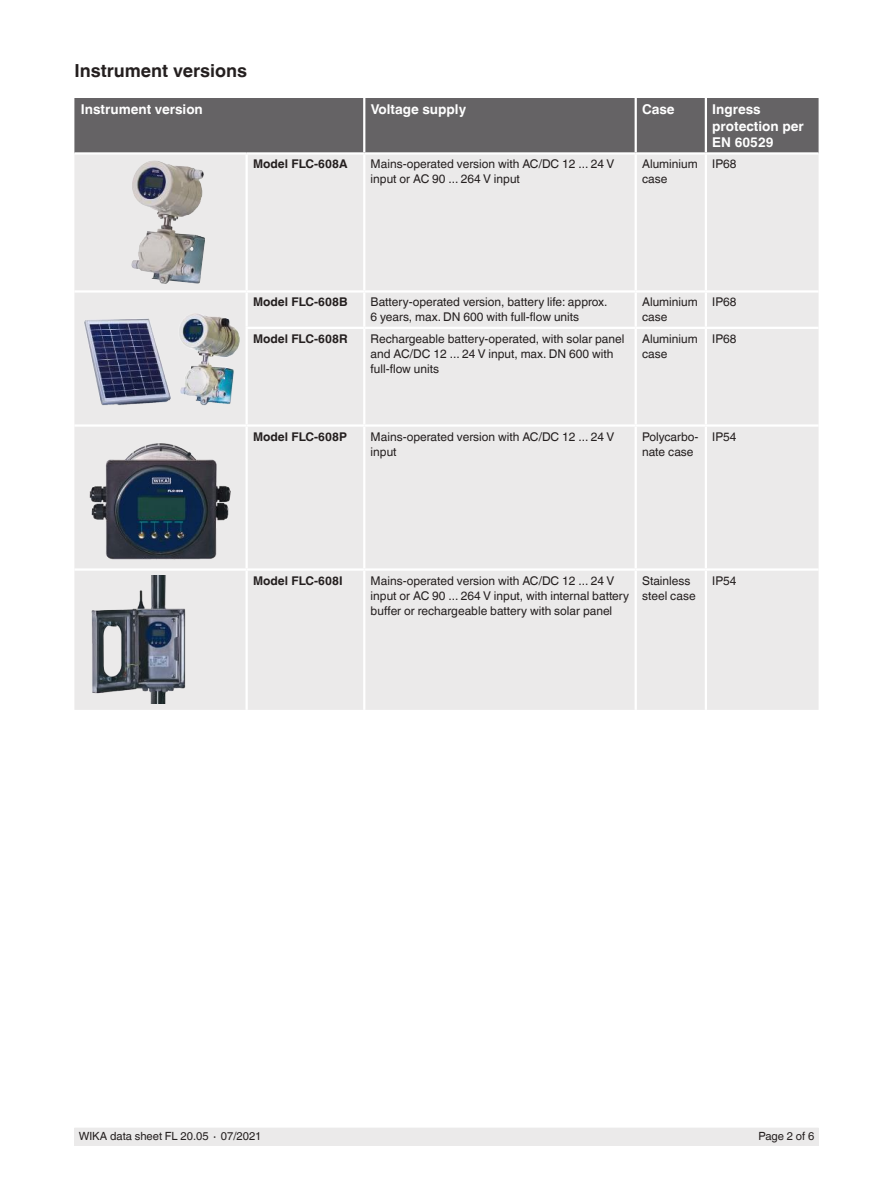
<style>
.page{position:relative;width:893px;height:1188px;background:#fff}
.page>*{position:absolute;margin:0;border:0;box-sizing:border-box;transform-origin:0 0}
.t1{font:700 18px "Helvetica World";color:#241f1f}
.t2{font:700 13.5px/16.5px "Helvetica World";color:#fff}
.t3{font:12px/15px "Helvetica World";color:#241f1f}
.t4{font:700 12px "Helvetica World";color:#241f1f}
.t5{font:11.25px "Helvetica World";color:#241f1f}
</style>
<div class="page">
<div style="left:74px;top:1128px;width:745px;height:17px;background:#ebeaea"></div>
<div style="left:74px;top:98px;width:745px;height:54px;background:#656365"></div>
<div style="left:74px;top:155px;width:745px;height:555px;background:#ebeaea"></div>
<hr style="left:363px;top:98px;width:2px;height:54px;background:#fff">
<hr style="left:635px;top:98px;width:2px;height:54px;background:#fff">
<hr style="left:705px;top:98px;width:2px;height:54px;background:#fff">
<hr style="left:245px;top:155px;width:3px;height:135px;background:#fff">
<hr style="left:363px;top:155px;width:2px;height:135px;background:#fff">
<hr style="left:635px;top:155px;width:2px;height:135px;background:#fff">
<hr style="left:705px;top:155px;width:2px;height:135px;background:#fff">
<hr style="left:74px;top:290px;width:173px;height:3px;background:#fff">
<hr style="left:247px;top:290px;width:117px;height:3px;background:#fff">
<hr style="left:245px;top:293px;width:3px;height:34px;background:#fff">
<hr style="left:364px;top:290px;width:272px;height:3px;background:#fff">
<hr style="left:363px;top:293px;width:2px;height:34px;background:#fff">
<hr style="left:636px;top:290px;width:70px;height:3px;background:#fff">
<hr style="left:635px;top:293px;width:2px;height:34px;background:#fff">
<hr style="left:706px;top:290px;width:113px;height:3px;background:#fff">
<hr style="left:705px;top:293px;width:2px;height:34px;background:#fff">
<hr style="left:245px;top:327px;width:119px;height:2px;background:#fff">
<hr style="left:245px;top:329px;width:3px;height:95px;background:#fff">
<hr style="left:364px;top:327px;width:272px;height:2px;background:#fff">
<hr style="left:363px;top:329px;width:2px;height:95px;background:#fff">
<hr style="left:636px;top:327px;width:70px;height:2px;background:#fff">
<hr style="left:635px;top:329px;width:2px;height:95px;background:#fff">
<hr style="left:706px;top:327px;width:113px;height:2px;background:#fff">
<hr style="left:705px;top:329px;width:2px;height:95px;background:#fff">
<hr style="left:74px;top:424px;width:173px;height:3px;background:#fff">
<hr style="left:247px;top:424px;width:117px;height:3px;background:#fff">
<hr style="left:245px;top:427px;width:3px;height:141px;background:#fff">
<hr style="left:364px;top:424px;width:272px;height:3px;background:#fff">
<hr style="left:363px;top:427px;width:2px;height:141px;background:#fff">
<hr style="left:636px;top:424px;width:70px;height:3px;background:#fff">
<hr style="left:635px;top:427px;width:2px;height:141px;background:#fff">
<hr style="left:706px;top:424px;width:113px;height:3px;background:#fff">
<hr style="left:705px;top:427px;width:2px;height:141px;background:#fff">
<hr style="left:74px;top:568px;width:173px;height:3px;background:#fff">
<hr style="left:247px;top:568px;width:117px;height:3px;background:#fff">
<hr style="left:245px;top:571px;width:3px;height:139px;background:#fff">
<hr style="left:364px;top:568px;width:272px;height:3px;background:#fff">
<hr style="left:363px;top:571px;width:2px;height:139px;background:#fff">
<hr style="left:636px;top:568px;width:70px;height:3px;background:#fff">
<hr style="left:635px;top:571px;width:2px;height:139px;background:#fff">
<hr style="left:706px;top:568px;width:113px;height:3px;background:#fff">
<hr style="left:705px;top:571px;width:2px;height:139px;background:#fff">
<img style="left:81px;top:298px;width:170px;height:121px">
<img style="left:81px;top:432px;width:157px;height:131px">
<img style="left:81px;top:576px;width:115px;height:127px">
<img style="left:132px;top:161px;width:21px;height:34px">
<h1 class="t1" style="left:74px;top:60px;width:174px">Instrument versions</h1>
<p class="t2" style="left:81px;top:101px;width:124px">Instrument version</p>
<p class="t2" style="left:371px;top:101px;width:97px">Voltage supply</p>
<p class="t2" style="left:642px;top:101px;width:34px">Case</p>
<p class="t2" style="left:712px;top:101px;width:93px">Ingress protection per<br>EN 60529</p>
<p class="t4" style="left:253px;top:157px;width:96px">Model FLC-608A</p>
<p class="t3" style="left:371px;top:157px;width:245px">Mains-operated version with AC/DC 12 ... 24 V input or AC 90 ... 264 V input</p>
<p class="t3" style="left:642px;top:157px;width:57px">Aluminium case</p>
<p class="t3" style="left:712px;top:157px;width:26px">IP68</p>
<p class="t4" style="left:253px;top:295px;width:96px">Model FLC-608B</p>
<p class="t3" style="left:371px;top:295px;width:238px">Battery-operated version, battery life: approx.<br>6 years, max. DN 600 with full-flow units</p>
<p class="t3" style="left:642px;top:295px;width:57px">Aluminium case</p>
<p class="t3" style="left:712px;top:295px;width:26px">IP68</p>
<p class="t4" style="left:253px;top:332px;width:96px">Model FLC-608R</p>
<p class="t3" style="left:371px;top:331px;width:255px">Rechargeable battery-operated, with solar panel and AC/DC 12 ... 24 V input, max. DN 600 with full-flow units</p>
<p class="t3" style="left:642px;top:331px;width:57px">Aluminium case</p>
<p class="t3" style="left:712px;top:331px;width:26px">IP68</p>
<p class="t4" style="left:253px;top:429px;width:95px">Model FLC-608P</p>
<p class="t3" style="left:371px;top:429px;width:245px">Mains-operated version with AC/DC 12 ... 24 V input</p>
<p class="t3" style="left:642px;top:429px;width:58px">Polycarbo&shy;nate case</p>
<p class="t3" style="left:712px;top:429px;width:26px">IP54</p>
<p class="t4" style="left:253px;top:573px;width:91px">Model FLC-608I</p>
<p class="t3" style="left:371px;top:573px;width:260px">Mains-operated version with AC/DC 12 ... 24 V input or AC 90 ... 264 V input, with internal battery buffer or rechargeable battery with solar panel</p>
<p class="t3" style="left:642px;top:573px;width:55px">Stainless steel case</p>
<p class="t3" style="left:712px;top:573px;width:26px">IP54</p>
<p class="t5" style="left:79px;top:1130px;width:184px">WIKA data sheet FL 20.05 ∙ 07/2021</p>
<p class="t5" style="left:759px;top:1130px;width:57px">Page 2 of 6</p>
</div>
